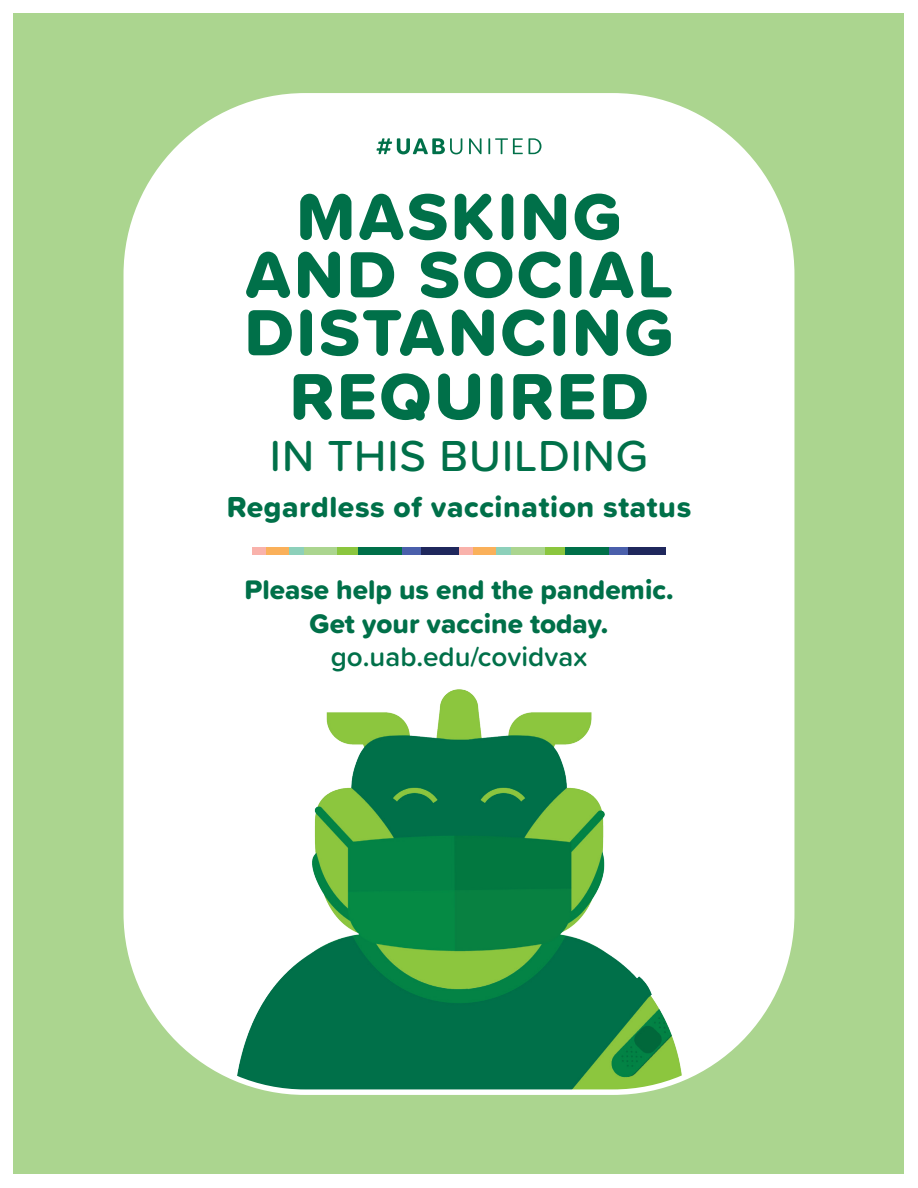
<style>
.page{position:relative;width:918px;height:1188px;background:#fff}
.page>*{position:absolute;margin:0;border:0;box-sizing:border-box;transform-origin:0 0}
.t1{font:67.65px/57.9px "Proxima Soft Extrabld";letter-spacing:.04em;color:#007049;text-align:center}
.t2{font:500 45px "Proxima Soft";letter-spacing:.02em;color:#007049}
.t3{font:30px "Proxima Soft Extrabld";letter-spacing:.02em;color:#007049}
.t4{font:27.9px/33.5px "Proxima Soft Extrabld";color:#007049;text-align:center}
.s1{font-family:"Proxima Soft";font-weight:600}
</style>
<div class="page">
<div style="left:14px;top:14px;width:890px;height:1160px;background:#abd58f"></div>
<div style="left:126px;top:96px;width:666px;height:996px;background:#fff;border-radius:179px"></div>
<img style="left:212px;top:689px;width:494px;height:400px">
<svg style="left:376px;top:138px;width:86px;height:16px"></svg>
<svg style="left:469px;top:138px;width:13px;height:16px"></svg>
<svg style="left:488px;top:138px;width:35px;height:16px"></svg>
<svg style="left:529px;top:138px;width:12px;height:16px"></svg>
<div style="left:564px;top:548px;width:46px;height:7px;background:#007049"></div>
<div style="left:544px;top:548px;width:21px;height:7px;background:#8bc63e"></div>
<div style="left:504px;top:548px;width:40px;height:7px;background:#abd58f"></div>
<div style="left:490px;top:548px;width:21px;height:7px;background:#8dd0ba"></div>
<div style="left:469px;top:548px;width:27px;height:7px;background:#fab05a"></div>
<div style="left:459px;top:548px;width:13px;height:7px;background:#f9b2ab"></div>
<div style="left:625px;top:548px;width:41px;height:7px;background:#1f275c"></div>
<div style="left:610px;top:548px;width:18px;height:7px;background:#4a5fab"></div>
<div style="left:357px;top:548px;width:45px;height:7px;background:#007049"></div>
<div style="left:337px;top:548px;width:21px;height:7px;background:#8bc63e"></div>
<div style="left:297px;top:548px;width:40px;height:7px;background:#abd58f"></div>
<div style="left:283px;top:548px;width:21px;height:7px;background:#8dd0ba"></div>
<div style="left:262px;top:548px;width:27px;height:7px;background:#fab05a"></div>
<div style="left:252px;top:548px;width:13px;height:7px;background:#f9b2ab"></div>
<div style="left:418px;top:548px;width:41px;height:7px;background:#1f275c"></div>
<div style="left:402px;top:548px;width:19px;height:7px;background:#4a5fab"></div>
<p class="t1" style="left:244px;top:186px;width:431px">MASKING<br>AND SOCIAL<br>DISTANCING</p>
<p class="t1" style="left:290px;top:366px;width:360px">REQUIRED</p>
<p class="t2" style="left:270px;top:422px;width:380px">IN THIS BUILDING</p>
<p class="t3" style="left:227px;top:484px;width:466px">Regardless of vaccination status</p>
<p class="t4" style="left:244px;top:573px;width:431px">Please help us end the pandemic.<br>Get your vaccine today. <span class="s1">go.uab.edu/covidvax</span></p>
</div>
